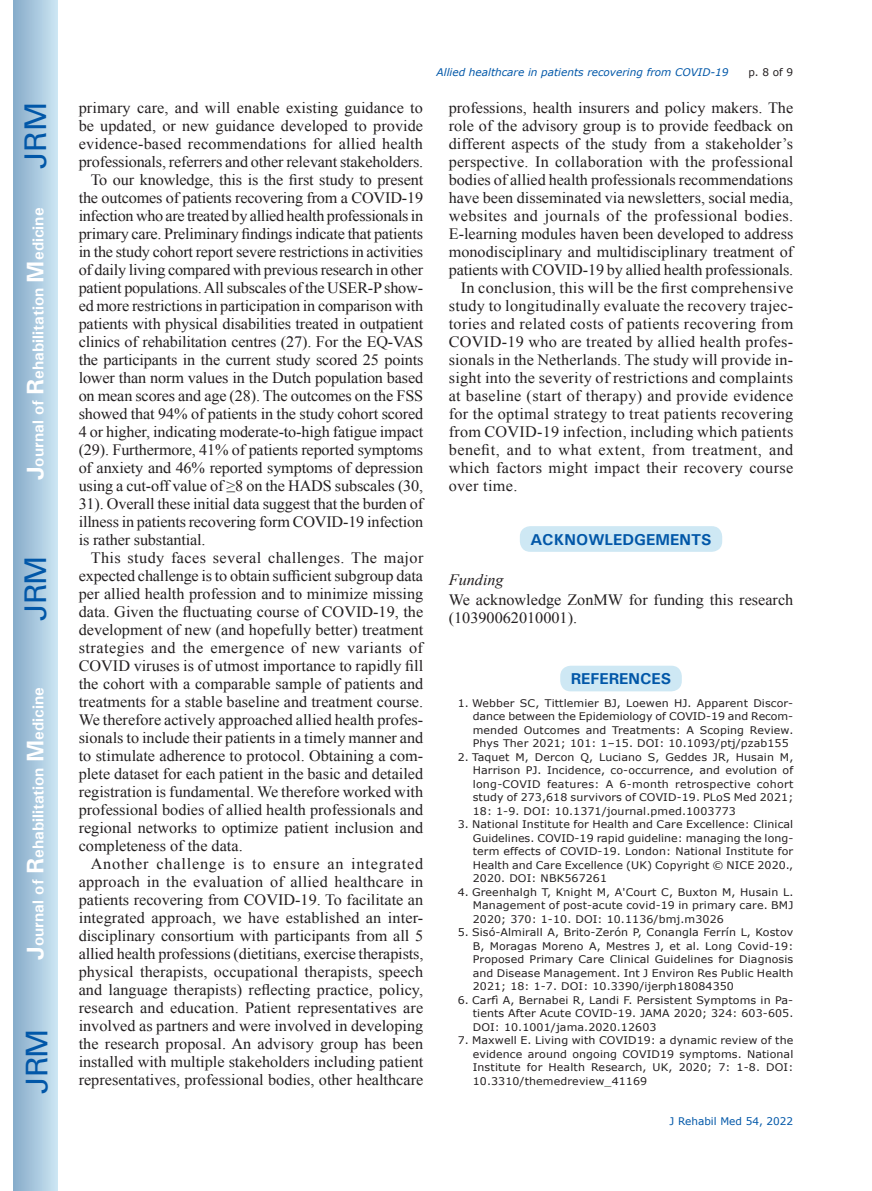
<style>
.page{position:relative;width:872px;height:1191px;background:#fff}
.page>*{position:absolute;margin:0;border:0;box-sizing:border-box;transform-origin:0 0}
.t1{font:30px "Univers";letter-spacing:-.03em;color:#0157a8}
.Txi{font:15.75px/18px "Times New Roman";color:#231f20;text-align:justify}
.Text_below_H1{font:15.75px/18px "Times New Roman";letter-spacing:-.01em;color:#231f20;text-align:justify}
.t2{font:700 15.75px "Univers";color:#fff}
.Tx{font:15.75px/18px "Times New Roman";color:#231f20}
.H1{font:700 15.75px "Univers";color:#0157a8}
.t3{font:italic 15.75px "Times New Roman";color:#231f20}
.t4{font:10.5px/13.5px "Verdana";letter-spacing:.01em;color:#231f20;text-align:justify;scale:1.05 1}
.t5{font:italic 10.5px "Verdana";color:#0157a8}
.t6{font:10.5px "Verdana";color:#0157a8}
.t7{font:10.5px "Verdana";letter-spacing:.01em;color:#231f20}
.s1{font-size:24px}
</style>
<div class="page">
<div style="left:14px;top:0;width:43px;height:1191px;background:linear-gradient(to right,#88acca,#cbe5f2)"></div>
<div style="left:520px;top:526px;width:202px;height:26px;background:#cee8f4;border-radius:10px"></div>
<div style="left:560px;top:665px;width:122px;height:26px;background:#cee8f4;border-radius:10px"></div>
<h1 class="t1" style="left:18px;top:169px;width:68px;rotate:-90deg">JRM</h1>
<p class="t2" style="left:28px;top:480px;width:274px;rotate:-90deg"><span class="s1">J</span>ournal of <span class="s1">R</span>ehabilitation <span class="s1">M</span>edicine</p>
<h1 class="t1" style="left:18px;top:620px;width:67px;rotate:-90deg">JRM</h1>
<p class="t2" style="left:28px;top:959px;width:274px;rotate:-90deg"><span class="s1">J</span>ournal of <span class="s1">R</span>ehabilitation <span class="s1">M</span>edicine</p>
<h1 class="t1" style="left:19px;top:1093px;width:67px;rotate:-90deg">JRM</h1>
<p class="Text_below_H1" style="left:79px;top:98px;width:346px">primary care, and will enable existing guidance to be updated, or new guidance developed to provide evidence-based recommendations for allied health professionals, referrers and other relevant stakeholders.</p>
<p class="Txi" style="left:79px;top:170px;width:346px;text-indent:12px">To our knowledge, this is the first study to present the outcomes of patients recovering from a COVID-19 infection who are treated by allied health professionals in primary care. Preliminary findings indicate that patients in the study cohort report severe restrictions in activities of daily living compared with previous research in other patient populations. All subscales of the USER-P show&shy;ed more restrictions in participation in comparison with patients with physical disabilities treated in outpatient clinics of rehabilitation centres (27). For the EQ-VAS the participants in the current study scored 25 points lower than norm values in the Dutch population based on mean scores and age (28). The outcomes on the FSS showed that 94% of patients in the study cohort scored 4 or higher, indicating moderate-to-high fatigue impact (29). Furthermore, 41% of patients reported symptoms of anxiety and 46% reported symptoms of depression using a cut-off value of ≥8 on the HADS subscales (30, 31). Overall these initial data suggest that the burden of illness in patients recovering form COVID-19 infection is rather substantial.</p>
<p class="Txi" style="left:79px;top:548px;width:346px;text-indent:12px">This study faces several challenges. The major expected challenge is to obtain sufficient subgroup data per allied health profession and to minimize missing data. Given the fluctuating course of COVID-19, the development of new (and hopefully better) treatment strategies and the emergence of new variants of COVID viruses is of utmost importance to rapidly fill the cohort with a comparable sample of patients and treatments for a stable baseline and treatment course.<br>We therefore actively approached allied health profes&shy;sionals to include their patients in a timely manner and to stimulate adherence to protocol. Obtaining a com&shy;plete dataset for each patient in the basic and detailed registration is fundamental. We therefore worked with professional bodies of allied health professionals and regional networks to optimize patient inclusion and completeness of the data.</p>
<p class="Txi" style="left:79px;top:854px;width:346px;text-indent:12px">Another challenge is to ensure an integrated approach in the evaluation of allied healthcare in patients recovering from COVID-19. To facilitate an integrated approach, we have established an inter&shy;disciplinary consortium with participants from all 5 allied health professions (dietitians, exercise therapists, physical therapists, occupational therapists, speech and language therapists) reflecting practice, policy, research and education. Patient representatives are involved as partners and were involved in developing the research proposal. An advisory group has been installed with multiple stakeholders including patient representatives, professional bodies, other healthcare</p>
<p class="t5" style="left:436px;top:65px;width:293px">Allied healthcare in patients recovering from COVID-19</p>
<p class="t7" style="left:748px;top:65px;width:46px">p. 8 of 9</p>
<p class="Txi" style="left:449px;top:98px;width:346px">professions, health insurers and policy makers. The role of the advisory group is to provide feedback on different aspects of the study from a stakeholder’s perspective. In collaboration with the professional bodies of allied health professionals recommendations have been disseminated via newsletters, social media, websites and journals of the professional bodies.<br>E-learning modules haven been developed to address monodisciplinary and multidisciplinary treatment of patients with COVID-19 by allied health professionals.</p>
<p class="Txi" style="left:449px;top:278px;width:346px;text-indent:12px">In conclusion, this will be the first comprehensive study to longitudinally evaluate the recovery trajec&shy;tories and related costs of patients recovering from COVID-19 who are treated by allied health profes&shy;sionals in the Netherlands. The study will provide in&shy;sight into the severity of restrictions and complaints at baseline (start of therapy) and provide evidence for the optimal strategy to treat patients recovering from COVID-19 infection, including which patients benefit, and to what extent, from treatment, and which factors might impact their recovery course over time.</p>
<p class="H1" style="left:530px;top:529px;width:183px">ACKNOWLEDGEMENTS</p>
<h2 class="t3" style="left:449px;top:569px;width:56px">Funding</h2>
<p class="Tx" style="left:449px;top:590px;width:346px">We acknowledge ZonMW for funding this research (10390062010001).</p>
<p class="H1" style="left:571px;top:668px;width:102px">REFERENCES</p>
<p class="t4" style="left:473px;top:696px;width:307px;text-indent:-15px">1. Webber SC, Tittlemier BJ, Loewen HJ. Apparent Discor&shy;dance between the Epidemiology of COVID-19 and Recom&shy;mended Outcomes and Treatments: A Scoping Review.<br>Phys Ther 2021; 101: 1–15. DOI: 10.1093/ptj/pzab155</p>
<p class="t4" style="left:473px;top:750px;width:307px;text-indent:-15px">2. Taquet M, Dercon Q, Luciano S, Geddes JR, Husain M, Harrison PJ. Incidence, co-occurrence, and evolution of long-COVID features: A 6-month retrospective cohort study of 273,618 survivors of COVID-19. PLoS Med 2021; 18: 1-9. DOI: 10.1371/journal.pmed.1003773</p>
<p class="t4" style="left:473px;top:817px;width:307px;text-indent:-15px">3. National Institute for Health and Care Excellence: Clinical Guidelines. COVID-19 rapid guideline: managing the long&shy;term effects of COVID-19. London: National Institute for Health and Care Excellence (UK) Copyright © NICE 2020., 2020. DOI: NBK567261</p>
<p class="t4" style="left:473px;top:885px;width:307px;text-indent:-15px">4. Greenhalgh T, Knight M, A'Court C, Buxton M, Husain L.<br>Management of post-acute covid-19 in primary care. BMJ 2020; 370: 1-10. DOI: 10.1136/bmj.m3026</p>
<p class="t4" style="left:473px;top:925px;width:307px;text-indent:-15px">5. Sisó-Almirall A, Brito-Zerón P, Conangla Ferrín L, Kostov B, Moragas Moreno A, Mestres J, et al. Long Covid-19:<br>Proposed Primary Care Clinical Guidelines for Diagnosis and Disease Management. Int J Environ Res Public Health 2021; 18: 1-7. DOI: 10.3390/ijerph18084350</p>
<p class="t4" style="left:473px;top:993px;width:307px;text-indent:-15px">6. Carfì A, Bernabei R, Landi F. Persistent Symptoms in Pa&shy;tients After Acute COVID-19. JAMA 2020; 324: 603-605.<br>DOI: 10.1001/jama.2020.12603</p>
<p class="t4" style="left:473px;top:1033px;width:307px;text-indent:-15px">7. Maxwell E. Living with COVID19: a dynamic review of the evidence around ongoing COVID19 symptoms. National Institute for Health Research, UK, 2020; 7: 1-8. DOI:<br>10.3310/themedreview_41169</p>
<p class="t6" style="left:669px;top:1114px;width:125px">J Rehabil Med 54, 2022</p>
</div>
